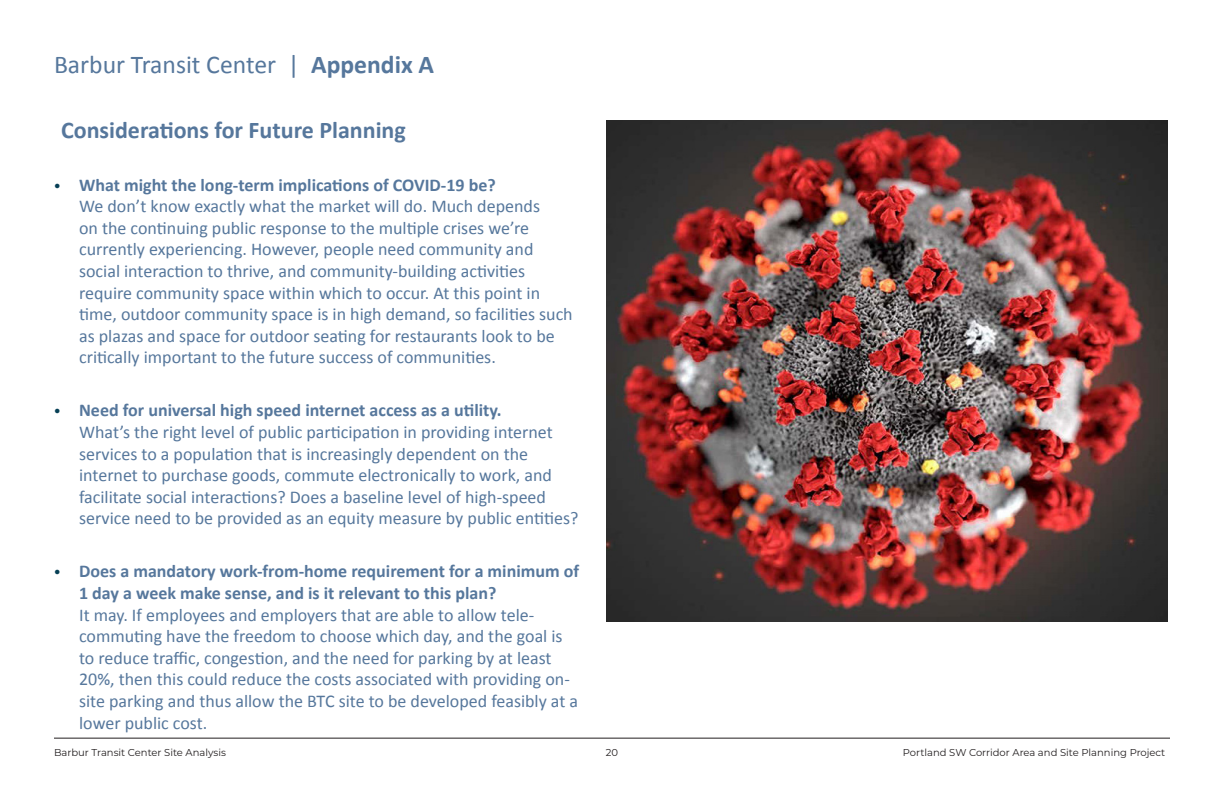
<style>
.page{position:relative;width:1224px;height:792px;background:#fff}
.page>*{position:absolute;margin:0;border:0;box-sizing:border-box;transform-origin:0 0}
.t1{font:25.7px "Calibri";color:#56779c}
.Bullets{font:700 24px "Calibri";color:#56779c}
.t2{font:18px/21.6px "Calibri";color:#56779c}
.t3{font:10px "Montserrat";color:#231f20}
.s1{font-weight:700}
.s2{font-family:"Montserrat";font-weight:700;color:#074056}
</style>
<div class="page">
<hr style="left:54px;top:738px;width:1116px;height:1px;background:#231f20">
<img style="left:606px;top:121px;width:561px;height:500px">
<p class="t1" style="left:54px;top:49px;width:382px">Barbur Transit Center | <span class="s1">Appendix A</span></p>
<p class="Bullets" style="left:61px;top:115px;width:346px">Considerations for Future Planning</p>
<p class="t2" style="left:79px;top:173px;width:495px;text-indent:-25px"><span class="s2">•</span> <span class="s1">What might the long-term implications of COVID-19 be?<br></span>We don’t know exactly what the market will do. Much depends<br>on the continuing public response to the multiple crises we’re currently experiencing. However, people need community and social interaction to thrive, and community-building activities require community space within which to occur. At this point in time, outdoor community space is in high demand, so facilities such as plazas and space for outdoor seating for restaurants look to be critically important to the future success of communities.</p>
<p class="t2" style="left:79px;top:399px;width:501px;text-indent:-25px"><span class="s2">•</span> <span class="s1">Need for universal high speed internet access as a utility.<br></span>What’s the right level of public participation in providing internet services to a population that is increasingly dependent on the internet to purchase goods, commute electronically to work, and facilitate social interactions? Does a baseline level of high-speed service need to be provided as an equity measure by public entities?</p>
<p class="t2" style="left:79px;top:560px;width:502px;text-indent:-25px"><span class="s2">•</span> <span class="s1">Does a mandatory work-from-home requirement for a minimum of 1 day a week make sense, and is it relevant to this plan?<br></span>It may. If employees and employers that are able to allow tele&shy;commuting have the freedom to choose which day, and the goal is to reduce traffic, congestion, and the need for parking by at least 20%, then this could reduce the costs associated with providing on&shy;site parking and thus allow the BTC site to be developed feasibly at a lower public cost.</p>
<p class="t3" style="left:54px;top:746px;width:173px">Barbur Transit Center Site Analysis</p>
<p class="t3" style="left:606px;top:746px;width:14px">20</p>
<p class="t3" style="left:903px;top:746px;width:264px">Portland SW Corridor Area and Site Planning Project</p>
</div>
